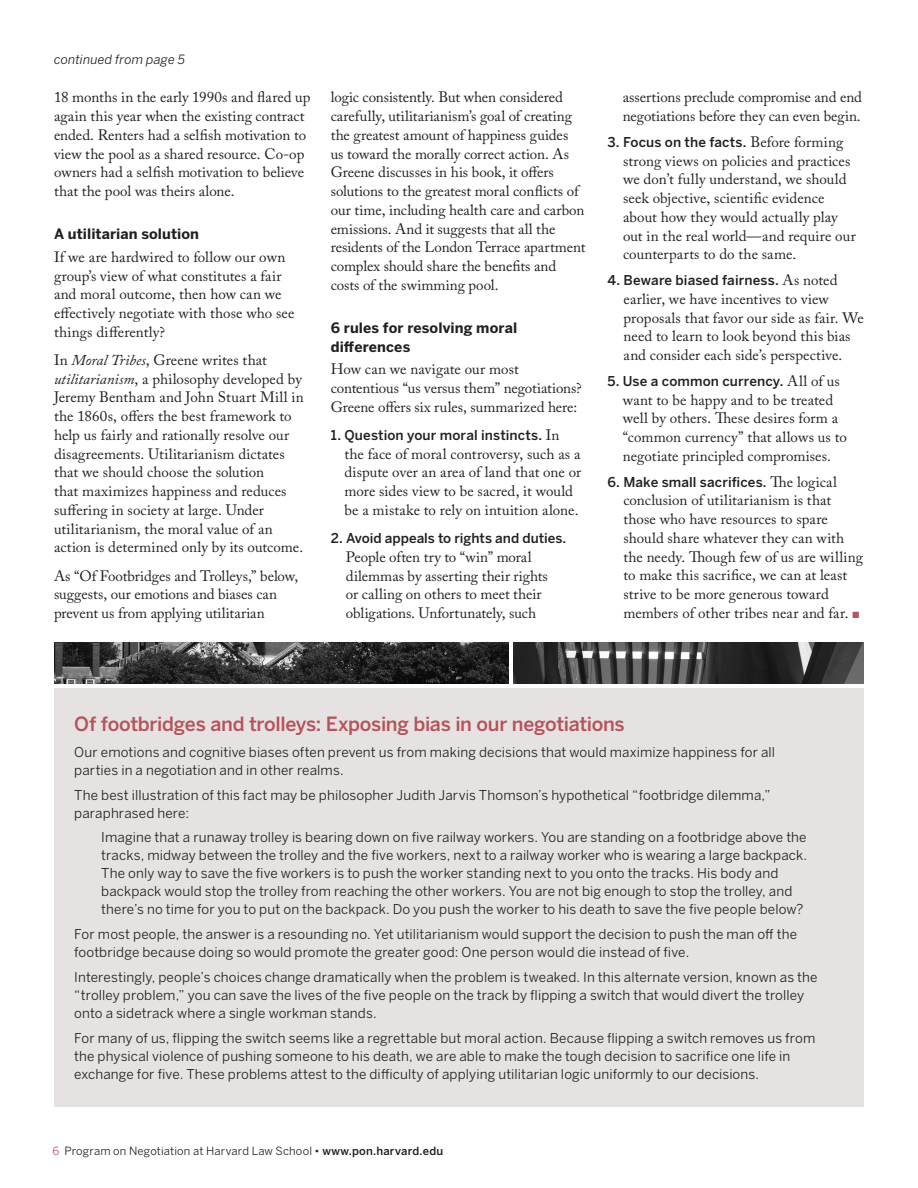
<style>
.page{position:relative;width:918px;height:1188px;background:#fff}
.page>*{position:absolute;margin:0;border:0;box-sizing:border-box;transform-origin:0 0}
.sidebar_header{font:500 19.5px "Benton Sans";letter-spacing:-.015em;color:#b5525a}
.copy{font:15px/18.8px "Adobe Caslon Pro";color:#231f20}
.subhead{font:700 14.25px/18.8px "Benton Sans";letter-spacing:.005em;color:#231f20}
.bullets_red_square{font:13.5px/18px "Benton Sans";letter-spacing:.01em;color:#231f20}
.copy-2{font:500 13.5px "Benton Sans";letter-spacing:.005em;color:#231f20}
.copy-3{font:italic 12.75px "Benton Sans";letter-spacing:.01em;color:#231f20}
.t1{font:11.25px "Benton Sans";letter-spacing:.015em;color:#231f20}
.s1{font-style:italic}
.s2{font-family:"Adobe Caslon Pro";font-weight:400;font-size:15px}
.s3{color:#b5525a}
.s4{font-weight:500}
</style>
<div class="page">
<img style="left:513px;top:642px;width:351px;height:41px">
<div style="left:54px;top:688px;width:810px;height:419px;background:#e6e2e2"></div>
<img style="left:54px;top:642px;width:454px;height:41px">
<p class="copy-3" style="left:54px;top:52px;width:133px">continued from page 5</p>
<p class="copy" style="left:54px;top:88px;width:258px">18 months in the early 1990s and flared up again this year when the existing contract ended. Renters had a selfish motivation to view the pool as a shared resource. Co-op owners had a selfish motivation to believe that the pool was theirs alone.</p>
<p class="subhead" style="left:54px;top:225px;width:147px">A utilitarian solution</p>
<p class="copy" style="left:54px;top:247px;width:242px">If we are hardwired to follow our own group’s view of what constitutes a fair and moral outcome, then how can we effectively negotiate with those who see things differently?</p>
<p class="copy" style="left:54px;top:350px;width:251px">In <span class="s1">Moral Tribes</span>, Greene writes that <span class="s1">utilitarianism</span>, a philosophy developed by Jeremy Bentham and John Stuart Mill in the 1860s, offers the best framework to help us fairly and rationally resolve our disagreements. Utilitarianism dictates that we should choose the solution<br>that maximizes happiness and reduces suffering in society at large. Under utilitarianism, the moral value of an action is determined only by its outcome.</p>
<p class="copy" style="left:54px;top:566px;width:246px">As “Of Footbridges and Trolleys,” below, suggests, our emotions and biases can prevent us from applying utilitarian</p>
<p class="copy" style="left:331px;top:88px;width:256px">logic consistently. But when considered carefully, utilitarianism’s goal of creating the greatest amount of happiness guides<br>us toward the morally correct action. As Greene discusses in his book, it offers solutions to the greatest moral conflicts of our time, including health care and carbon emissions. And it suggests that all the residents of the London Terrace apartment complex should share the benefits and costs of the swimming pool.</p>
<p class="subhead" style="left:331px;top:318px;width:188px">6 rules for resolving moral differences</p>
<p class="copy" style="left:331px;top:360px;width:253px">How can we navigate our most contentious “us versus them” negotiations?<br>Greene offers six rules, summarized here:</p>
<p class="copy-2" style="left:331px;top:427px;width:230px">1. Question your moral instincts. <span class="s2">In</span></p>
<p class="copy" style="left:344px;top:444px;width:238px">the face of moral controversy, such as a dispute over an area of land that one or more sides view to be sacred, it would be a mistake to rely on intuition alone.</p>
<p class="copy-2" style="left:331px;top:530px;width:237px">2. Avoid appeals to rights and duties.</p>
<p class="copy" style="left:346px;top:547px;width:203px">People often try to “win” moral dilemmas by asserting their rights or calling on others to meet their obligations. Unfortunately, such</p>
<p class="copy" style="left:623px;top:88px;width:241px">assertions preclude compromise and end negotiations before they can even begin.</p>
<p class="copy-2" style="left:608px;top:134px;width:237px">3. Focus on the facts. <span class="s2">Before forming</span></p>
<p class="copy" style="left:623px;top:151px;width:234px">strong views on policies and practices we don’t fully understand, we should seek objective, scientific evidence about how they would actually play out in the real world—and require our counterparts to do the same.</p>
<p class="copy-2" style="left:608px;top:272px;width:232px">4. Beware biased fairness. <span class="s2">As noted</span></p>
<p class="copy" style="left:624px;top:289px;width:242px">earlier, we have incentives to view proposals that favor our side as fair. We need to learn to look beyond this bias and consider each side’s perspective.</p>
<p class="copy-2" style="left:608px;top:373px;width:234px">5. Use a common currency. <span class="s2">All of us</span></p>
<p class="copy" style="left:623px;top:390px;width:225px">want to be happy and to be treated well by others. These desires form a “common currency” that allows us to negotiate principled compromises.</p>
<p class="copy-2" style="left:608px;top:474px;width:231px">6. Make small sacrifices. <span class="s2">The logical</span></p>
<p class="copy" style="left:623px;top:491px;width:241px">conclusion of utilitarianism is that those who have resources to spare should share whatever they can with the needy. Though few of us are willing to make this sacrifice, we can at least strive to be more generous toward members of other tribes near and far.</p>
<p class="sidebar_header" style="left:74px;top:712px;width:552px">Of footbridges and trolleys: Exposing bias in our negotiations</p>
<p class="bullets_red_square" style="left:74px;top:743px;width:702px">Our emotions and cognitive biases often prevent us from making decisions that would maximize happiness for all parties in a negotiation and in other realms.</p>
<p class="bullets_red_square" style="left:74px;top:786px;width:698px">The best illustration of this fact may be philosopher Judith Jarvis Thomson’s hypothetical “footbridge dilemma,” paraphrased here:</p>
<p class="bullets_red_square" style="left:101px;top:828px;width:707px">Imagine that a runaway trolley is bearing down on five railway workers. You are standing on a footbridge above the tracks, midway between the trolley and the five workers, next to a railway worker who is wearing a large backpack.<br>The only way to save the five workers is to push the worker standing next to you onto the tracks. His body and backpack would stop the trolley from reaching the other workers. You are not big enough to stop the trolley, and there’s no time for you to put on the backpack. Do you push the worker to his death to save the five people below?</p>
<p class="bullets_red_square" style="left:74px;top:925px;width:724px">For most people, the answer is a resounding no. Yet utilitarianism would support the decision to push the man off the footbridge because doing so would promote the greater good: One person would die instead of five.</p>
<p class="bullets_red_square" style="left:74px;top:968px;width:745px">Interestingly, people’s choices change dramatically when the problem is tweaked. In this alternate version, known as the “trolley problem,” you can save the lives of the five people on the track by flipping a switch that would divert the trolley onto a sidetrack where a single workman stands.</p>
<p class="bullets_red_square" style="left:74px;top:1029px;width:743px">For many of us, flipping the switch seems like a regrettable but moral action. Because flipping a switch removes us from the physical violence of pushing someone to his death, we are able to make the tough decision to sacrifice one life in exchange for five. These problems attest to the difficulty of applying utilitarian logic uniformly to our decisions.</p>
<p class="t1" style="left:52px;top:1144px;width:392px"><span class="s3">6</span> Program on Negotiation at Harvard Law School • <span class="s4">www.pon.harvard.edu</span></p>
</div>
